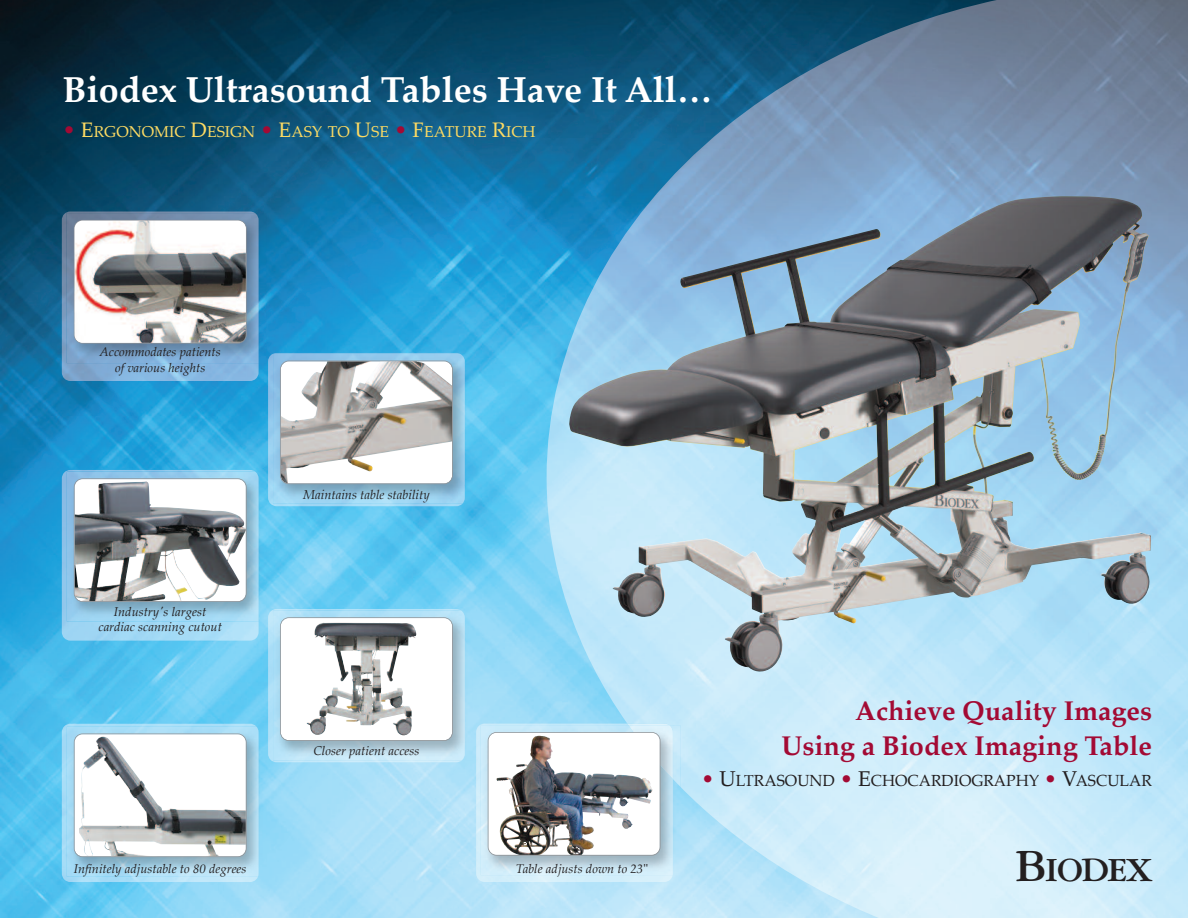
<style>
.page{position:relative;width:1188px;height:918px;background:#fff}
.page>*{position:absolute;margin:0;border:0;box-sizing:border-box;transform-origin:0 0}
.t1{font:700 36px "Palatino Linotype";color:#fff}
.t2{font:700 36px "Garamond Three";letter-spacing:-.05em;color:#231f20}
.t3{font:700 27px/35.7px "Palatino";color:#a30a34;text-align:right}
.t4{font:15.75px "Palatino Linotype";color:#fcda63}
.t5{font:15.75px "Palatino";color:#231f20}
.t6{font:italic 12.75px/15.6px "Palatino Linotype";color:#231f20;text-align:center}
.t7{font:italic 12.75px "Palatino";color:#231f20}
.s1{font-size:21px;color:#a30a34}
.s2{font-size:21px}
.s3{font-style:normal}
.s4{font-size:48px}
</style>
<div class="page">
<img style="left:1px;top:0;width:546px;height:918px">
<img style="left:547px;top:0;width:641px;height:918px">
<img style="left:268px;top:353px;width:194px;height:153px">
<img style="left:62px;top:470px;width:197px;height:171px">
<img style="left:268px;top:609px;width:194px;height:153px">
<img style="left:476px;top:724px;width:197px;height:158px">
<img style="left:627px;top:724px;width:42px;height:1px">
<img style="left:62px;top:724px;width:196px;height:158px">
<img style="left:62px;top:212px;width:197px;height:169px">
<img style="left:569px;top:196px;width:530px;height:455px">
<img style="left:259px;top:727px;width:7px;height:150px">
<img style="left:67px;top:727px;width:192px;height:150px">
<svg style="left:75px;top:734px;width:171px;height:122px"></svg>
<img style="left:84px;top:775px;width:126px;height:79px">
<div style="left:74px;top:734px;width:173px;height:123px;border:2px solid #939598;border-radius:9px"></div>
<img style="left:465px;top:354px;width:8px;height:150px">
<img style="left:273px;top:354px;width:192px;height:150px">
<img style="left:281px;top:361px;width:171px;height:122px">
<div style="left:280px;top:361px;width:173px;height:123px;border:2px solid #939598;border-radius:9px"></div>
<img style="left:673px;top:787px;width:7px;height:88px">
<img style="left:673px;top:725px;width:7px;height:62px">
<img style="left:481px;top:725px;width:192px;height:150px">
<img style="left:628px;top:725px;width:45px;height:54px">
<img style="left:488px;top:733px;width:172px;height:122px;border-radius:8px">
<img style="left:516px;top:736px;width:137px;height:68px">
<div style="left:488px;top:732px;width:173px;height:124px;border:2px solid #939598;border-radius:9px"></div>
<img style="left:461px;top:611px;width:4px;height:150px">
<svg style="left:281px;top:618px;width:171px;height:122px"></svg>
<img style="left:335px;top:651px;width:55px;height:61px">
<div style="left:280px;top:617px;width:173px;height:124px;border:2px solid #939598;border-radius:9px"></div>
<img style="left:259px;top:472px;width:7px;height:150px">
<img style="left:67px;top:472px;width:192px;height:150px">
<img style="left:75px;top:482px;width:171px;height:119px">
<div style="left:74px;top:478px;width:173px;height:124px;border:2px solid #939598;border-radius:9px"></div>
<img style="left:259px;top:213px;width:7px;height:150px">
<img style="left:67px;top:213px;width:192px;height:150px">
<div style="left:74px;top:220px;width:173px;height:124px;border:2px solid #939598;border-radius:9px"></div>
<img style="left:75px;top:221px;width:171px;height:122px">
<h1 class="t1" style="left:63px;top:65px;width:651px">Biodex Ultrasound Tables Have It All…</h1>
<p class="t4" style="left:63px;top:121px;width:474px"><span class="s1">•</span> <span class="s2">E</span>RGONOMIC <span class="s2">D</span>ESIGN <span class="s1">•</span> <span class="s2">E</span>ASY TO <span class="s2">U</span>SE <span class="s1">•</span> <span class="s2">F</span>EATURE <span class="s2">R</span>ICH</p>
<p class="t6" style="left:100px;top:344px;width:123px">Accommodates patients of various heights</p>
<p class="t6" style="left:98px;top:603px;width:125px">Industry's largest cardiac scanning cutout</p>
<p class="t6" style="left:74px;top:860px;width:174px">Infinitely adjustable to 80 degrees</p>
<p class="t7" style="left:303px;top:489px;width:128px">Maintains table stability</p>
<p class="t6" style="left:313px;top:742px;width:108px">Closer patient access</p>
<p class="t6" style="left:516px;top:860px;width:134px">Table adjusts down to 23<span class="s3">"</span></p>
<h2 class="t3" style="left:782px;top:694px;width:372px">Achieve Quality Images<br>Using a Biodex Imaging Table</h2>
<p class="t5" style="left:702px;top:773px;width:452px"><span class="s1">•</span> <span class="s2">U</span>LTRASOUND <span class="s1">•</span> <span class="s2">E</span>CHOCARDIOGRAPHY <span class="s1">•</span> <span class="s2">V</span>ASCULAR</p>
<h1 class="t2" style="left:1015px;top:858px;width:140px"><span class="s4">B</span>IODEX</h1>
</div>
